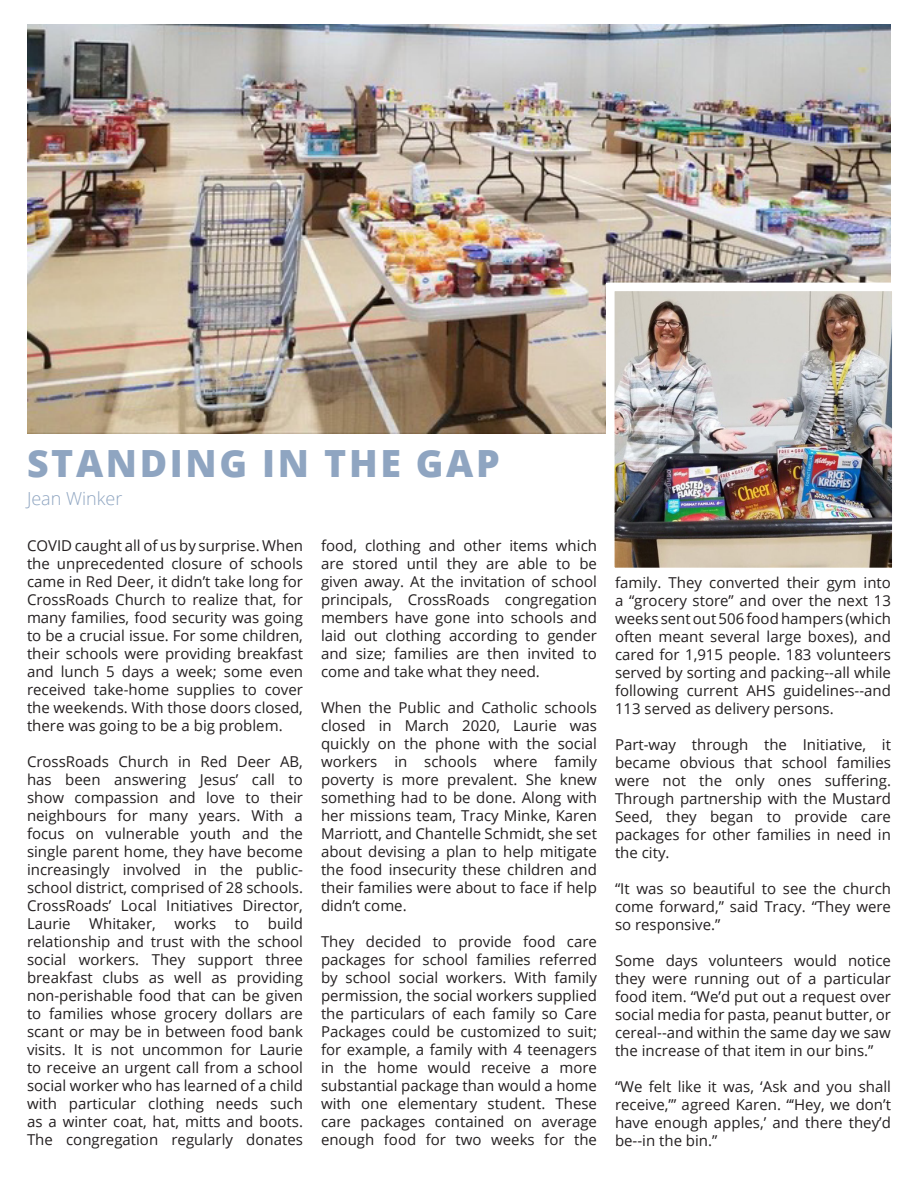
<style>
.page{position:relative;width:918px;height:1188px;background:#fff}
.page>*{position:absolute;margin:0;border:0;box-sizing:border-box;transform-origin:0 0}
.t1{font:800 37.5px "Open Sans";letter-spacing:.07em;color:#8fa5c1}
.t2{font:300 18px "Open Sans";color:#8fa5c1}
.t3{font:15px/18px "Open Sans";color:#231f20;text-align:justify}
</style>
<div class="page">
<img style="left:27px;top:25px;width:864px;height:409px">
<img style="left:602px;top:278px;width:290px;height:290px">
<p class="t1" style="left:27px;top:435px;width:474px">STANDING IN THE GAP</p>
<p class="t2" style="left:27px;top:487px;width:97px">Jean Winker</p>
<p class="t3" style="left:27px;top:537px;width:278px">COVID caught all of us by surprise. When the unprecedented closure of schools came in Red Deer, it didn’t take long for CrossRoads Church to realize that, for many families, food security was going to be a crucial issue. For some children, their schools were providing breakfast and lunch 5 days a week; some even received take-home supplies to cover the weekends. With those doors closed, there was going to be a big problem.</p>
<p class="t3" style="left:27px;top:753px;width:278px">CrossRoads Church in Red Deer AB, has been answering Jesus’ call to show compassion and love to their neighbours for many years. With a focus on vulnerable youth and the single parent home, they have become increasingly involved in the public&shy;school district, comprised of 28 schools.<br>CrossRoads’ Local Initiatives Director, Laurie Whitaker, works to build relationship and trust with the school social workers. They support three breakfast clubs as well as providing non-perishable food that can be given to families whose grocery dollars are scant or may be in between food bank visits. It is not uncommon for Laurie to receive an urgent call from a school social worker who has learned of a child with particular clothing needs such as a winter coat, hat, mitts and boots.<br>The congregation regularly donates</p>
<p class="t3" style="left:321px;top:537px;width:278px">food, clothing and other items which are stored until they are able to be given away. At the invitation of school principals, CrossRoads congregation members have gone into schools and laid out clothing according to gender and size; families are then invited to come and take what they need.</p>
<p class="t3" style="left:321px;top:699px;width:278px">When the Public and Catholic schools closed in March 2020, Laurie was quickly on the phone with the social workers in schools where family poverty is more prevalent. She knew something had to be done. Along with her missions team, Tracy Minke, Karen Marriott, and Chantelle Schmidt, she set about devising a plan to help mitigate the food insecurity these children and their families were about to face if help didn’t come.</p>
<p class="t3" style="left:321px;top:933px;width:278px">They decided to provide food care packages for school families referred by school social workers. With family permission, the social workers supplied the particulars of each family so Care Packages could be customized to suit; for example, a family with 4 teenagers in the home would receive a more substantial package than would a home with one elementary student. These care packages contained on average enough food for two weeks for the</p>
<p class="t3" style="left:615px;top:573px;width:278px">family. They converted their gym into a “grocery store” and over the next 13 weeks sent out 506 food hampers (which often meant several large boxes), and cared for 1,915 people. 183 volunteers served by sorting and packing--all while following current AHS guidelines--and 113 served as delivery persons.</p>
<p class="t3" style="left:615px;top:735px;width:278px">Part-way through the Initiative, it became obvious that school families were not the only ones suffering.<br>Through partnership with the Mustard Seed, they began to provide care packages for other families in need in the city.</p>
<p class="t3" style="left:615px;top:879px;width:278px">“It was so beautiful to see the church come forward,” said Tracy. “They were so responsive.”</p>
<p class="t3" style="left:615px;top:951px;width:278px">Some days volunteers would notice they were running out of a particular food item. “We’d put out a request over social media for pasta, peanut butter, or cereal--and within the same day we saw the increase of that item in our bins.”</p>
<p class="t3" style="left:615px;top:1077px;width:278px">“We felt like it was, ‘Ask and you shall receive,’” agreed Karen. “‘Hey, we don’t have enough apples,’ and there they’d be--in the bin.”</p>
</div>
